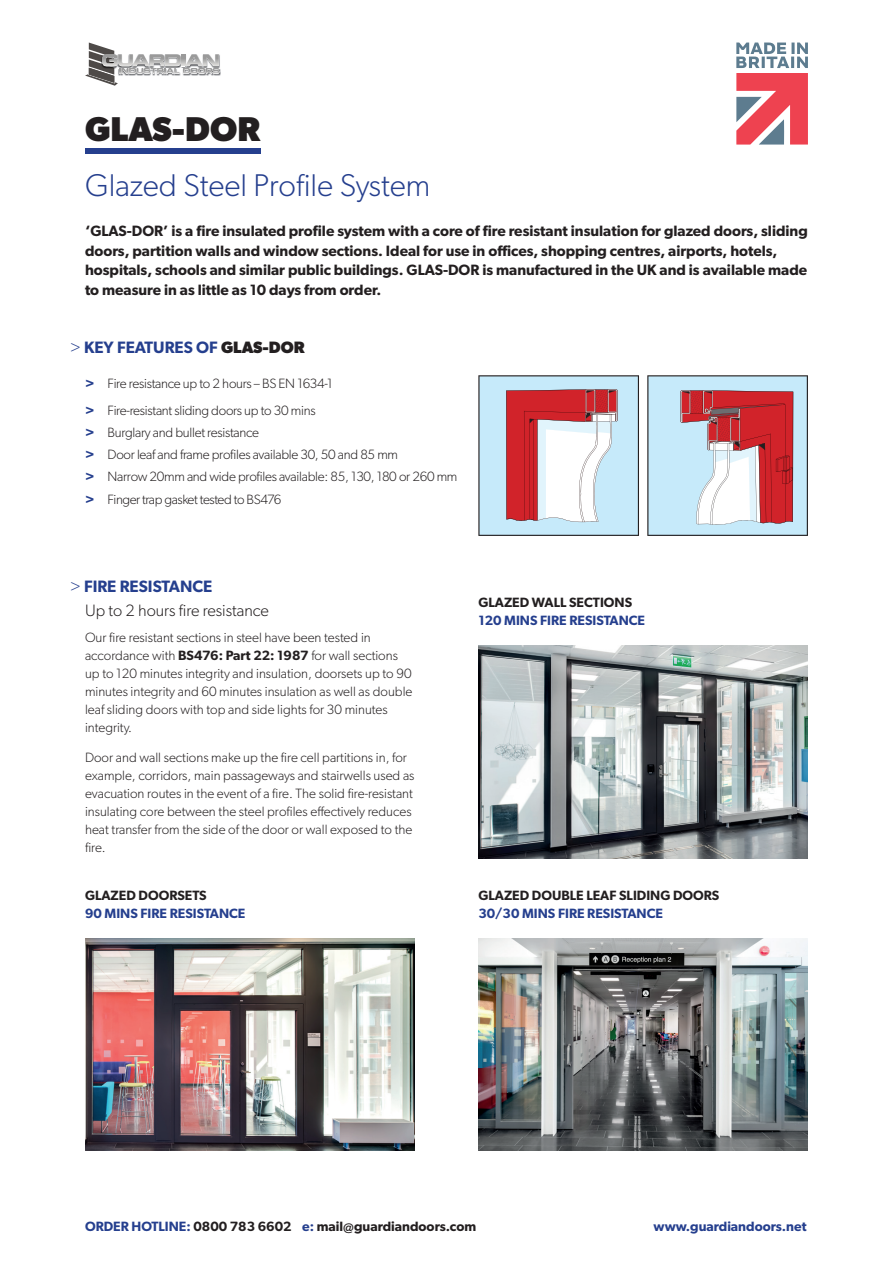
<style>
.page{position:relative;width:893px;height:1263px;background:#fff}
.page>*{position:absolute;margin:0;border:0;box-sizing:border-box;transform-origin:0 0}
.t1{font:700 34.5px "Gibson";color:#231f20}
.t2{font:300 31.5px "Gibson";color:#253f8e}
.t3{font:300 16.5px/24.2px "Gibson";color:#231f20}
.t4{font:600 16.5px "Gibson";color:#253f8e}
.t5{font:600 15px/19.5px "Gibson";color:#231f20}
.t6{font:300 13.5px/18px "Gibson";color:#231f20}
.t7{font:300 13.5px/22.2px "Gibson";letter-spacing:-.02em;color:#231f20}
.t8{font:600 13.5px "Gibson";color:#231f20}
.t9{font:600 13.5px "Gibson";color:#253f8e}
.s1{font-weight:300}
.s2{font-weight:700;color:#231f20}
.s3{font-weight:600;color:#253f8e}
.s4{color:#253f8e}
.s5{font-weight:600}
</style>
<div class="page">
<img style="left:219px;top:69px;width:2px;height:7px">
<img style="left:219px;top:54px;width:1px;height:14px">
<svg style="left:85px;top:43px;width:134px;height:43px"></svg>
<div style="left:85px;top:148px;width:175px;height:6px;background:#253f8e"></div>
<svg style="left:736px;top:43px;width:72px;height:102px"></svg>
<svg style="left:478px;top:375px;width:161px;height:161px"></svg>
<svg style="left:647px;top:375px;width:161px;height:161px;background:#c7a9b3"></svg>
<img style="left:478px;top:938px;width:330px;height:213px">
<img style="left:478px;top:645px;width:330px;height:213px">
<img style="left:85px;top:938px;width:330px;height:213px">
<h1 class="t1" style="left:85px;top:108px;width:177px">GLAS-DOR</h1>
<h2 class="t2" style="left:85px;top:166px;width:347px">Glazed Steel Profile System</h2>
<p class="t5" style="left:85px;top:221px;width:724px">‘GLAS-DOR’ is a fire insulated profile system with a core of fire resistant insulation for glazed doors, sliding doors, partition walls and window sections. Ideal for use in offices, shopping centres, airports, hotels, hospitals, schools and similar public buildings. GLAS-DOR is manufactured in the UK and is available made to measure in as little as 10 days from order.</p>
<p class="t4" style="left:70px;top:338px;width:236px"><span class="s1">&gt;</span> KEY FEATURES OF <span class="s2">GLAS-DOR</span></p>
<p class="t7" style="left:85px;top:370px;width:249px;line-height:26.5px"><span class="s3">&gt;</span> Fire resistance up to 2 hours – BS EN 1634-1 <span class="s3">&gt;</span> Fire-resistant sliding doors up to 30 mins</p>
<p class="t7" style="left:85px;top:421px;width:374px"><span class="s3">&gt;</span> Burglary and bullet resistance<br><span class="s3">&gt;</span> Door leaf and frame profiles available 30, 50 and 85 mm<br><span class="s3">&gt;</span> Narrow 20mm and wide profiles available: 85, 130, 180 or 260 mm <span class="s3">&gt;</span> Finger trap gasket tested to BS476</p>
<p class="t3" style="left:85px;top:574px;width:185px;text-indent:-15px"><span class="s4">&gt;</span> <span class="s3">FIRE RESISTANCE<br></span>Up to 2 hours fire resistance</p>
<p class="t6" style="left:85px;top:628px;width:329px">Our fire resistant sections in steel have been tested in accordance with <span class="s5">BS476: Part 22: 1987</span> for wall sections up to 120 minutes integrity and insulation, doorsets up to 90 minutes integrity and 60 minutes insulation as well as double leaf sliding doors with top and side lights for 30 minutes integrity.</p>
<p class="t6" style="left:85px;top:748px;width:331px">Door and wall sections make up the fire cell partitions in, for example, corridors, main passageways and stairwells used as evacuation routes in the event of a fire. The solid fire-resistant insulating core between the steel profiles effectively reduces heat transfer from the side of the door or wall exposed to the fire.</p>
<p class="t8" style="left:85px;top:887px;width:123px">GLAZED DOORSETS</p>
<p class="t9" style="left:85px;top:905px;width:162px">90 MINS FIRE RESISTANCE</p>
<p class="t8" style="left:478px;top:594px;width:155px">GLAZED WALL SECTIONS</p>
<p class="t9" style="left:478px;top:612px;width:168px">120 MINS FIRE RESISTANCE</p>
<p class="t8" style="left:478px;top:887px;width:243px">GLAZED DOUBLE LEAF SLIDING DOORS</p>
<p class="t9" style="left:478px;top:905px;width:186px">30/30 MINS FIRE RESISTANCE</p>
<p class="t8" style="left:85px;top:1218px;width:393px"><span class="s4">ORDER HOTLINE:</span> 0800 783 6602 <span class="s4">e:</span> mail@guardiandoors.com</p>
<p class="t9" style="left:653px;top:1218px;width:155px">www.guardiandoors.net</p>
</div>
